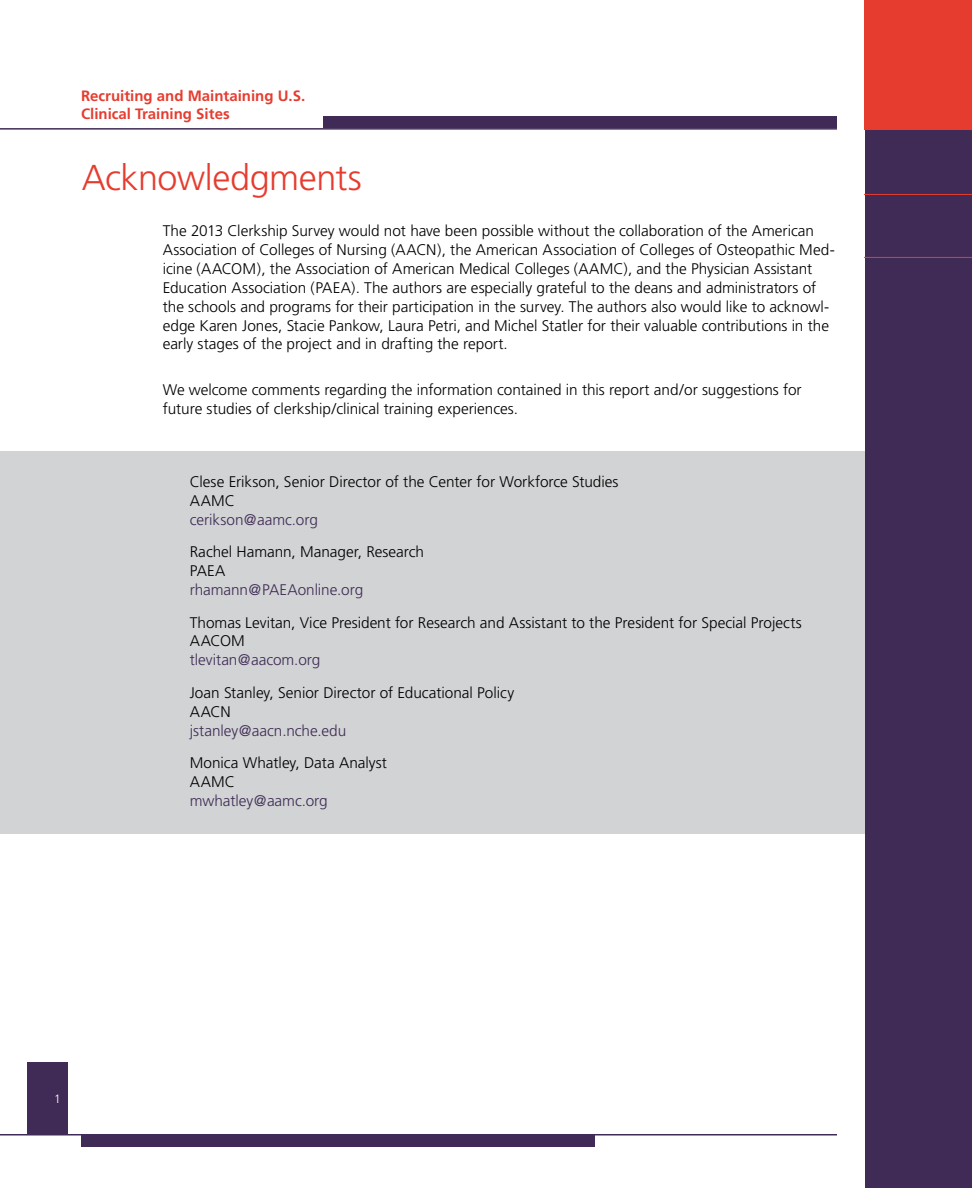
<style>
.page{position:relative;width:972px;height:1188px;background:#fff}
.page>*{position:absolute;margin:0;border:0;box-sizing:border-box;transform-origin:0 0}
.t1{font:300 36px "Frutiger";letter-spacing:-.015em;color:#e63c2f}
.t2{font:300 15.3px/18.9px "Frutiger";color:#000}
.t3{font:300 15.3px "Frutiger";letter-spacing:-.005em;color:#402b56}
.t4{font:700 15px/18px "Frutiger";color:#e63c2f}
.t5{font:300 12px "Frutiger";color:#fff}
</style>
<div class="page">
<div style="left:865px;top:0;width:107px;height:1188px;background:#402b56"></div>
<div style="left:864px;top:0;width:108px;height:130px;background:#e63c2f"></div>
<hr style="left:864px;top:194px;width:108px;height:1px;background:#e63c2f">
<hr style="left:864px;top:257px;width:108px;height:1px;background:#e63c2f">
<div style="left:323px;top:116px;width:514px;height:12px;background:#402b56"></div>
<div style="left:81px;top:1136px;width:514px;height:11px;background:#402b56"></div>
<div style="left:27px;top:1063px;width:41px;height:71px;background:#402b56"></div>
<hr style="left:0;top:128px;width:837px;height:2px;background:#402b56">
<hr style="left:0;top:1134px;width:837px;height:2px;background:#402b56">
<div style="left:0;top:451px;width:865px;height:383px;background:#d1d3d4"></div>
<p class="t4" style="left:81px;top:86px;width:226px">Recruiting and Maintaining U.S.<br>Clinical Training Sites</p>
<h1 class="t1" style="left:82px;top:157px;width:282px">Acknowledgments</h1>
<p class="t2" style="left:163px;top:222px;width:674px">The 2013 Clerkship Survey would not have been possible without the collaboration of the American Association of Colleges of Nursing (AACN), the American Association of Colleges of Osteopathic Med&shy;icine (AACOM), the Association of American Medical Colleges (AAMC), and the Physician Assistant Education Association (PAEA). The authors are especially grateful to the deans and administrators of the schools and programs for their participation in the survey. The authors also would like to acknowl&shy;edge Karen Jones, Stacie Pankow, Laura Petri, and Michel Statler for their valuable contributions in the early stages of the project and in drafting the report.</p>
<p class="t2" style="left:163px;top:381px;width:640px">We welcome comments regarding the information contained in this report and/or suggestions for future studies of clerkship/clinical training experiences.</p>
<p class="t2" style="left:190px;top:473px;width:430px">Clese Erikson, Senior Director of the Center for Workforce Studies<br>AAMC</p>
<p class="t3" style="left:190px;top:511px;width:130px">cerikson@aamc.org</p>
<p class="t2" style="left:190px;top:543px;width:236px">Rachel Hamann, Manager, Research<br>PAEA</p>
<p class="t3" style="left:190px;top:581px;width:175px">rhamann@PAEAonline.org</p>
<p class="t2" style="left:190px;top:613px;width:614px">Thomas Levitan, Vice President for Research and Assistant to the President for Special Projects<br>AACOM</p>
<p class="t3" style="left:190px;top:651px;width:132px">tlevitan@aacom.org</p>
<p class="t2" style="left:190px;top:683px;width:326px">Joan Stanley, Senior Director of Educational Policy<br>AACN</p>
<p class="t3" style="left:190px;top:722px;width:158px">jstanley@aacn. nche.edu</p>
<p class="t2" style="left:190px;top:753px;width:199px">Monica Whatley, Data Analyst<br>AAMC</p>
<p class="t3" style="left:190px;top:792px;width:140px">mwhatley@aamc.org</p>
<p class="t5" style="left:54px;top:1092px;width:8px">1</p>
</div>
